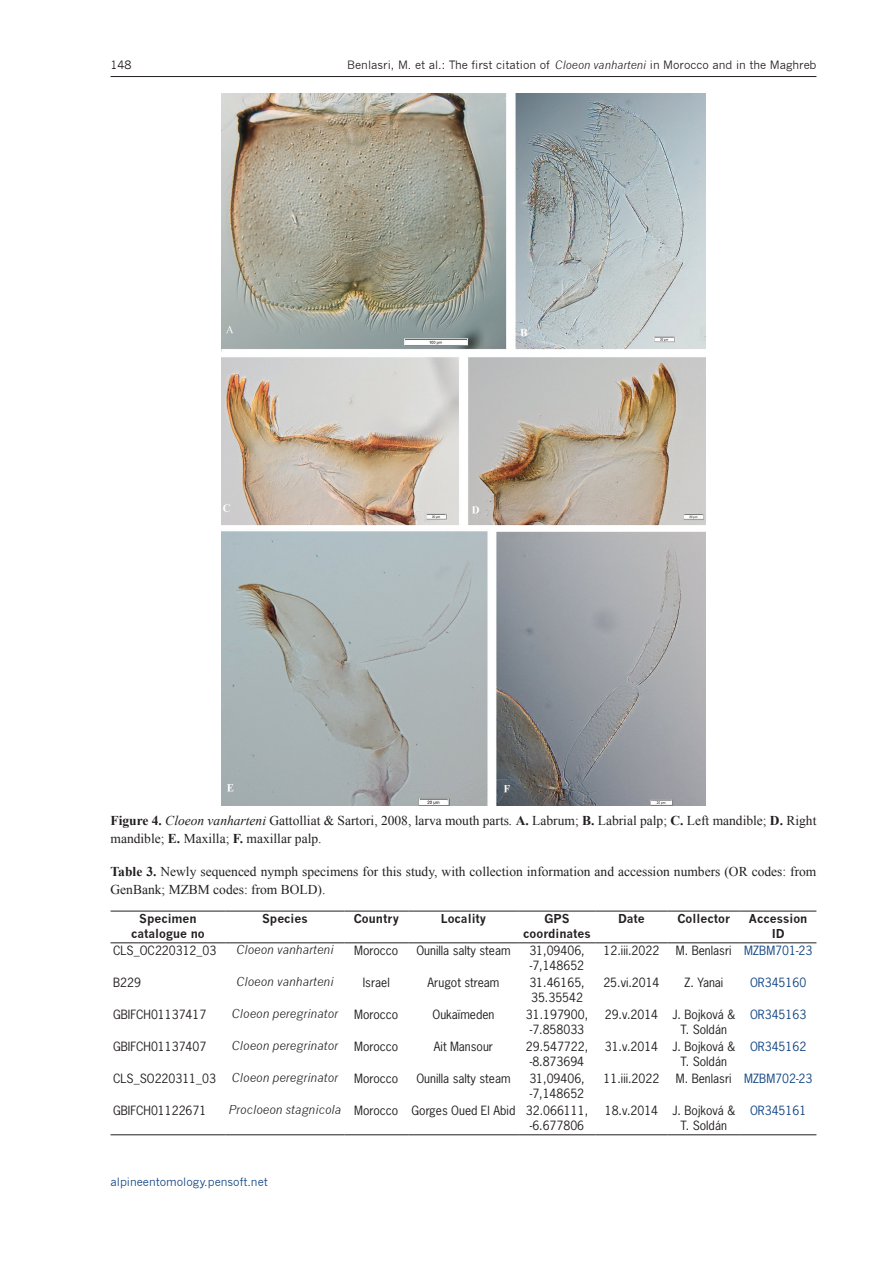
<style>
.page{position:relative;width:893px;height:1263px;background:#fff}
.page>*{position:absolute;margin:0;border:0;box-sizing:border-box;transform-origin:0 0}
.FIG_Caption{font:13.5px/18px "Times New Roman";color:#231f20}
.TAB_Caption{font:13.5px/18px "Times New Roman";color:#231f20}
.t1{font:12px/15px "News Gothic Std";color:#231f20;text-align:center}
.t2{font:italic 12px "News Gothic";color:#231f20}
.t3{font:700 12px/15px "News Gothic";color:#231f20;text-align:center}
.t4{font:12px "News Gothic Std";color:#144682}
.t5{font:11.25px "News Gothic";color:#231f20}
.t6{font:11.25px "News Gothic";color:#144682}
.s1{font-style:italic}
.s2{font-weight:700}
</style>
<div class="page">
<hr style="left:111px;top:76px;width:705px;height:1px;background:#231f20">
<img style="left:222px;top:94px;width:483px;height:711px">
<hr style="left:111px;top:1134px;width:114px;height:1px;background:#231f20">
<hr style="left:225px;top:1134px;width:119px;height:1px;background:#231f20">
<hr style="left:344px;top:1134px;width:64px;height:1px;background:#231f20">
<hr style="left:408px;top:1134px;width:111px;height:1px;background:#231f20">
<hr style="left:519px;top:1134px;width:76px;height:1px;background:#231f20">
<hr style="left:595px;top:1134px;width:73px;height:1px;background:#231f20">
<hr style="left:668px;top:1134px;width:72px;height:1px;background:#231f20">
<hr style="left:740px;top:1134px;width:76px;height:1px;background:#231f20">
<hr style="left:111px;top:911px;width:114px;height:1px;background:#231f20">
<hr style="left:225px;top:911px;width:119px;height:1px;background:#231f20">
<hr style="left:344px;top:911px;width:64px;height:1px;background:#231f20">
<hr style="left:408px;top:911px;width:111px;height:1px;background:#231f20">
<hr style="left:519px;top:911px;width:76px;height:1px;background:#231f20">
<hr style="left:595px;top:911px;width:73px;height:1px;background:#231f20">
<hr style="left:668px;top:911px;width:72px;height:1px;background:#231f20">
<hr style="left:740px;top:911px;width:76px;height:1px;background:#231f20">
<hr style="left:111px;top:942px;width:114px;height:1px;background:#231f20">
<hr style="left:225px;top:942px;width:119px;height:1px;background:#231f20">
<hr style="left:344px;top:942px;width:64px;height:1px;background:#231f20">
<hr style="left:408px;top:942px;width:111px;height:1px;background:#231f20">
<hr style="left:519px;top:942px;width:76px;height:1px;background:#231f20">
<hr style="left:595px;top:942px;width:73px;height:1px;background:#231f20">
<hr style="left:668px;top:942px;width:72px;height:1px;background:#231f20">
<hr style="left:740px;top:942px;width:76px;height:1px;background:#231f20">
<p class="t5" style="left:111px;top:58px;width:23px">148</p>
<p class="t5" style="left:347px;top:58px;width:471px">Benlasri, M. et al.: The first citation of <span class="s1">Cloeon vanharteni</span> in Morocco and in the Maghreb</p>
<p class="FIG_Caption" style="left:111px;top:811px;width:707px"><span class="s2">Figure 4.</span> <span class="s1">Cloeon vanharteni</span> Gattolliat &amp; Sartori, 2008, larva mouth parts<span class="s1">.</span> <span class="s2">A.</span> Labrum; <span class="s2">B.</span> Labrial palp; <span class="s2">C.</span> Left mandible; <span class="s2">D.</span> Right mandible; <span class="s2">E.</span> Maxilla; <span class="s2">F.</span> maxillar palp.</p>
<p class="TAB_Caption" style="left:111px;top:862px;width:707px"><span class="s2">Table 3.</span> Newly sequenced nymph specimens for this study, with collection information and accession numbers (OR codes: from<br>GenBank; MZBM codes: from BOLD).</p>
<p class="t3" style="left:131px;top:911px;width:75px">Specimen catalogue no</p>
<p class="t3" style="left:262px;top:911px;width:47px">Species</p>
<p class="t3" style="left:354px;top:911px;width:47px">Country</p>
<p class="t3" style="left:441px;top:911px;width:47px">Locality</p>
<p class="t3" style="left:523px;top:911px;width:69px">GPS coordinates</p>
<p class="t3" style="left:618px;top:911px;width:28px">Date</p>
<p class="t3" style="left:677px;top:911px;width:54px">Collector</p>
<p class="t3" style="left:749px;top:911px;width:60px">Accession<br>ID</p>
<p class="t1" style="left:113px;top:942px;width:105px">CLS_OC220312_03</p>
<p class="t2" style="left:236px;top:943px;width:99px">Cloeon vanharteni</p>
<p class="t1" style="left:354px;top:942px;width:46px">Morocco</p>
<p class="t1" style="left:416px;top:942px;width:96px">Ounilla salty steam</p>
<p class="t1" style="left:529px;top:942px;width:57px;text-align:left">31,09406, -7,148652</p>
<p class="t1" style="left:604px;top:942px;width:57px">12.iii.2022</p>
<p class="t1" style="left:676px;top:942px;width:57px">M. Benlasri</p>
<p class="t4" style="left:744px;top:942px;width:70px">MZBM701-23</p>
<p class="t1" style="left:113px;top:974px;width:29px">B229</p>
<p class="t2" style="left:236px;top:975px;width:99px">Cloeon vanharteni</p>
<p class="t1" style="left:363px;top:974px;width:28px">Israel</p>
<p class="t1" style="left:428px;top:974px;width:73px">Arugot stream</p>
<p class="t1" style="left:529px;top:974px;width:57px;text-align:left">31.46165,<br>35.35542</p>
<p class="t1" style="left:603px;top:974px;width:58px">25.vi.2014</p>
<p class="t1" style="left:684px;top:974px;width:41px">Z. Yanai</p>
<p class="t4" style="left:750px;top:974px;width:58px">OR345160</p>
<p class="t1" style="left:113px;top:1006px;width:95px">GBIFCH01137417</p>
<p class="t2" style="left:232px;top:1007px;width:108px">Cloeon peregrinator</p>
<p class="t1" style="left:354px;top:1006px;width:46px">Morocco</p>
<p class="t1" style="left:433px;top:1006px;width:63px">Oukaïmeden</p>
<p class="t1" style="left:526px;top:1006px;width:64px">31.197900, -7.858033</p>
<p class="t1" style="left:605px;top:1006px;width:55px">29.v.2014</p>
<p class="t1" style="left:673px;top:1006px;width:64px">J. Bojková &amp;<br>T. Soldán</p>
<p class="t4" style="left:750px;top:1006px;width:58px">OR345163</p>
<p class="t1" style="left:113px;top:1038px;width:95px">GBIFCH01137407</p>
<p class="t2" style="left:232px;top:1039px;width:108px">Cloeon peregrinator</p>
<p class="t1" style="left:354px;top:1038px;width:46px">Morocco</p>
<p class="t1" style="left:434px;top:1038px;width:61px">Ait Mansour</p>
<p class="t1" style="left:526px;top:1038px;width:64px">29.547722, -8.873694</p>
<p class="t1" style="left:605px;top:1038px;width:55px">31.v.2014</p>
<p class="t1" style="left:673px;top:1038px;width:64px">J. Bojková &amp;<br>T. Soldán</p>
<p class="t4" style="left:750px;top:1038px;width:58px">OR345162</p>
<p class="t1" style="left:113px;top:1070px;width:104px">CLS_SO220311_03</p>
<p class="t2" style="left:232px;top:1071px;width:108px">Cloeon peregrinator</p>
<p class="t1" style="left:354px;top:1070px;width:46px">Morocco</p>
<p class="t1" style="left:416px;top:1070px;width:96px">Ounilla salty steam</p>
<p class="t1" style="left:529px;top:1070px;width:57px;text-align:left">31,09406, -7,148652</p>
<p class="t1" style="left:604px;top:1070px;width:57px">11.iii.2022</p>
<p class="t1" style="left:676px;top:1070px;width:57px">M. Benlasri</p>
<p class="t4" style="left:744px;top:1070px;width:70px">MZBM702-23</p>
<p class="t1" style="left:113px;top:1102px;width:95px">GBIFCH01122671</p>
<p class="t2" style="left:228px;top:1103px;width:114px">Procloeon stagnicola</p>
<p class="t1" style="left:354px;top:1102px;width:46px">Morocco</p>
<p class="t1" style="left:412px;top:1102px;width:105px">Gorges Oued El Abid</p>
<p class="t1" style="left:526px;top:1102px;width:64px">32.066111, -6.677806</p>
<p class="t1" style="left:605px;top:1102px;width:55px">18.v.2014</p>
<p class="t1" style="left:673px;top:1102px;width:64px">J. Bojková &amp;<br>T. Soldán</p>
<p class="t4" style="left:750px;top:1102px;width:58px">OR345161</p>
<p class="t6" style="left:111px;top:1175px;width:159px">alpineentomology.pensoft.net</p>
</div>
